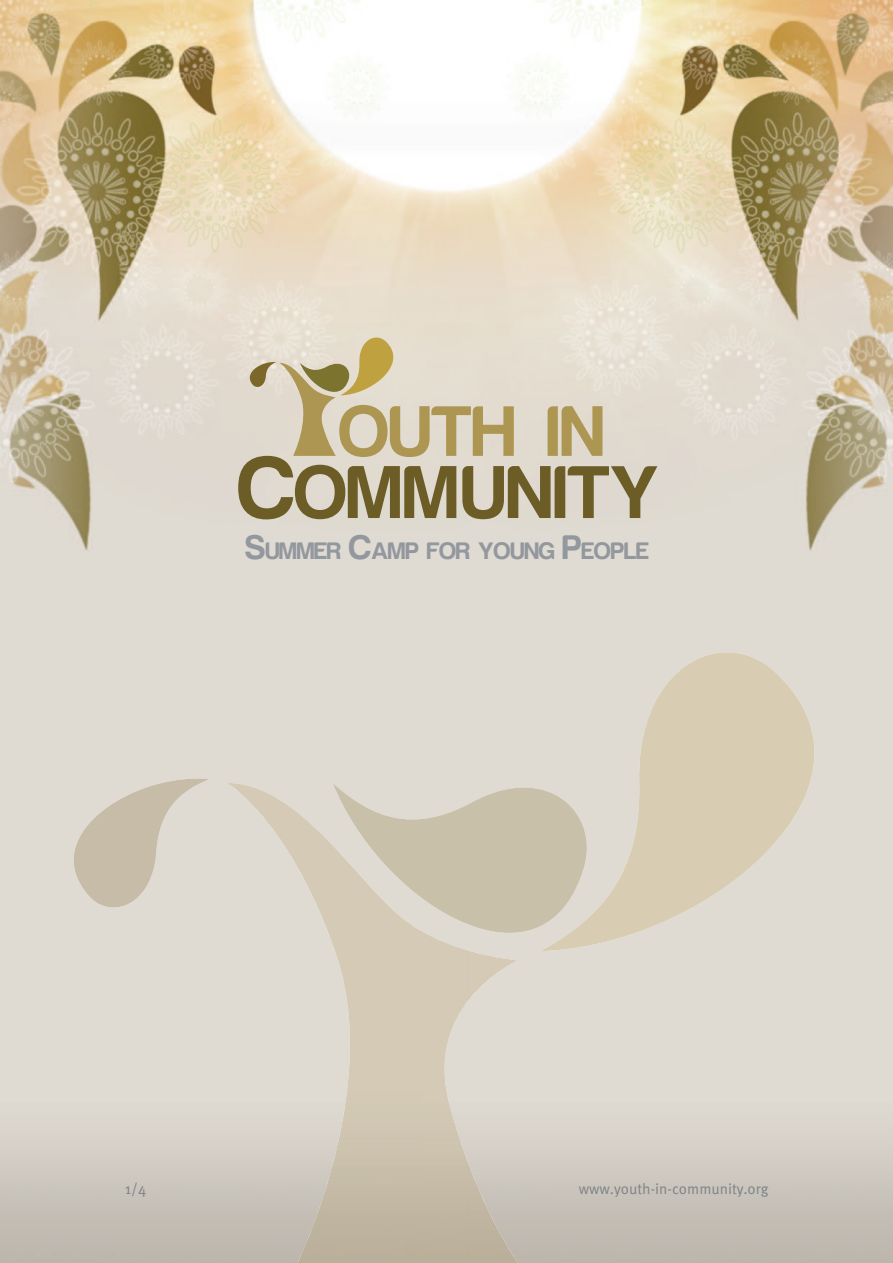
<style>
.page{position:relative;width:893px;height:1263px;background:#fff}
.page>*{position:absolute;margin:0;border:0;box-sizing:border-box;transform-origin:0 0}
.t1{font:700 77.1px "Harabara";letter-spacing:.025em;color:#6c5c25}
.t2{font:700 73.65px "Harabara";color:#ad9552}
.t3{font:700 24.6px "Harabara";color:#93989e}
.t4{font:15px "Meta Pro";color:#808285}
.s1{font-size:89.85px}
.s2{font-size:35.25px}
</style>
<div class="page">
<img style="left:0;top:0;width:893px;height:1263px">
<svg style="left:247px;top:332px;width:151px;height:124px;background:#d4c9ad"></svg>
<img style="left:333px;top:783px;width:207px;height:150px">
<img style="left:540px;top:652px;width:299px;height:299px">
<img style="left:61px;top:778px;width:149px;height:129px">
<img style="left:227px;top:783px;width:97px;height:53px">
<img style="left:277px;top:835px;width:145px;height:108px">
<img style="left:421px;top:931px;width:49px;height:332px">
<img style="left:323px;top:942px;width:99px;height:321px">
<img style="left:469px;top:951px;width:49px;height:48px">
<img style="left:297px;top:1194px;width:27px;height:69px">
<img style="left:469px;top:1167px;width:49px;height:96px">
<h2 class="t2" style="left:340px;top:393px;width:266px">OUTH IN</h2>
<h1 class="t1" style="left:239px;top:452px;width:422px"><span class="s1">C</span>OMMUNITY</h1>
<h3 class="t3" style="left:245px;top:538px;width:405px"><span class="s2">S</span>UMMER <span class="s2">C</span>AMP FOR YOUNG <span class="s2">P</span>EOPLE</h3>
<p class="t4" style="left:125px;top:1179px;width:23px">1/4</p>
<p class="t4" style="left:579px;top:1179px;width:191px">www.youth-in-community.org</p>
</div>
